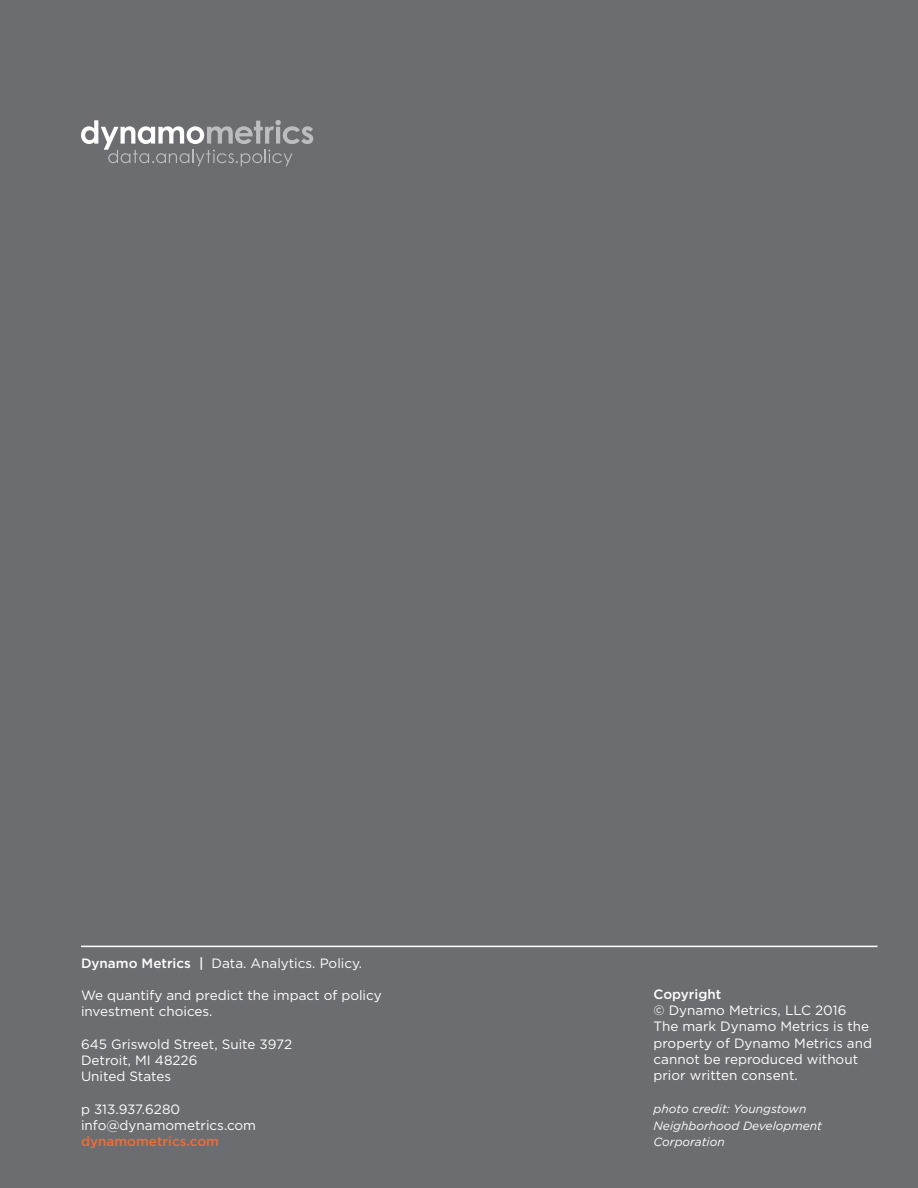
<style>
.page{position:relative;width:918px;height:1188px;background:#6c6d70}
.page>*{position:absolute;margin:0;border:0;box-sizing:border-box;transform-origin:0 0}
.t1{font:13.5px/16.2px "Gotham";color:#fff}
.t2{font:500 13.5px "Gotham";color:#f26c31}
.t3{font:500 13.5px "Gotham";color:#fff}
.Body_Copy{font:italic 12px/16.5px "Gotham";color:#fff}
.s1{font-weight:500}
</style>
<div class="page">
<hr style="left:81px;top:946px;width:797px;height:1px;background:#fff">
<svg style="left:81px;top:120px;width:232px;height:46px"></svg>
<p class="t1" style="left:81px;top:955px;width:283px"><span class="s1">Dynamo Metrics |</span> Data. Analytics. Policy.</p>
<p class="t1" style="left:81px;top:987px;width:302px">We quantify and predict the impact of policy</p>
<p class="t1" style="left:81px;top:1003px;width:133px">investment choices.</p>
<p class="t1" style="left:81px;top:1036px;width:213px">645 Griswold Street, Suite 3972<br>Detroit, MI 48226<br>United States</p>
<p class="t1" style="left:81px;top:1101px;width:101px">p 313.937.6280</p>
<p class="t1" style="left:81px;top:1117px;width:177px">info@dynamometrics.com</p>
<p class="t2" style="left:81px;top:1134px;width:140px">dynamometrics.com</p>
<p class="t3" style="left:654px;top:987px;width:69px">Copyright</p>
<p class="t1" style="left:654px;top:1002px;width:194px">© Dynamo Metrics, LLC 2016</p>
<p class="t1" style="left:654px;top:1018px;width:220px">The mark Dynamo Metrics is the property of Dynamo Metrics and cannot be reproduced without prior written consent.</p>
<p class="Body_Copy" style="left:654px;top:1101px;width:170px">photo credit: Youngstown<br>Neighborhood Development<br>Corporation</p>
</div>
